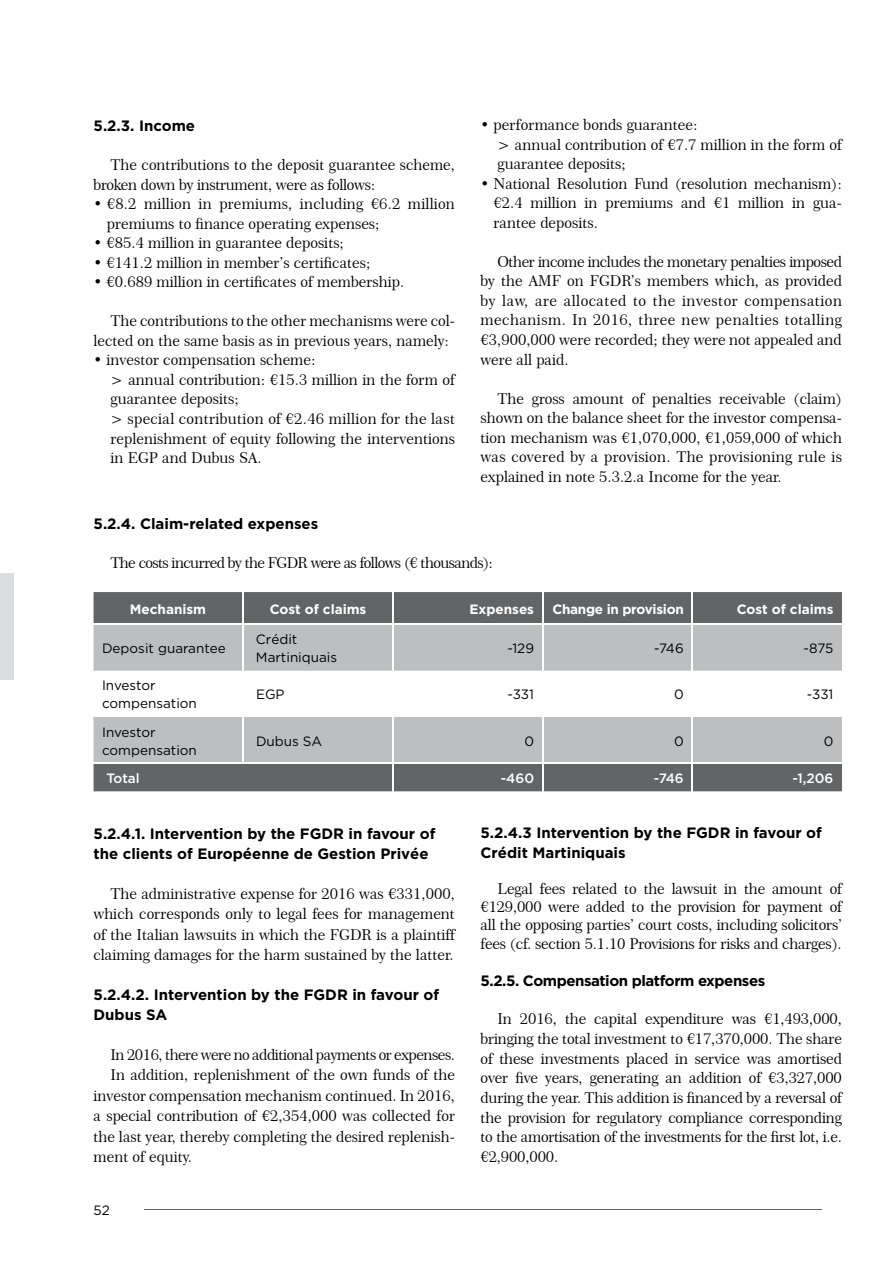
<style>
.page{position:relative;width:893px;height:1263px;background:#fff}
.page>*{position:absolute;margin:0;border:0;box-sizing:border-box;transform-origin:0 0}
.t1{font:15px/19.5px "Century 751 BT Roman No 2 B";color:#000;text-align:justify}
.t2{font:700 15px/20.5px "Gotham HTF";color:#000}
.t3{font:15px "Century 751 BT Roman No 2 B";letter-spacing:-.04em;color:#000}
.t4{font:15px "Century 751 BT Roman No 2 B";letter-spacing:-.03em;color:#000}
.t5{font:700 15px "Gotham HTF";letter-spacing:-.03em;color:#000}
.t6{font:13.5px/18px "Gotham HTF";color:#000}
.t7{font:700 13.5px "Gotham HTF";color:#fff}
.t8{font:500 13.5px "Gotham HTF";color:#fff}
.t9{font:700 13.5px "Gotham HTF";letter-spacing:-.02em;color:#fff}
</style>
<div class="page">
<hr style="left:144px;top:1209px;width:678px;height:1px;background:#636466">
<div style="left:94px;top:592px;width:748px;height:31px;background:#636466"></div>
<svg style="left:94px;top:625px;width:748px;height:137px;fill:#bcbec0"></svg>
<hr style="left:242px;top:625px;width:2px;height:46px;background:#fff">
<hr style="left:392px;top:625px;width:2px;height:46px;background:#fff">
<hr style="left:542px;top:625px;width:1px;height:46px;background:#fff">
<hr style="left:691px;top:625px;width:2px;height:46px;background:#fff">
<hr style="left:242px;top:717px;width:2px;height:45px;background:#fff">
<hr style="left:392px;top:717px;width:2px;height:45px;background:#fff">
<hr style="left:542px;top:717px;width:1px;height:45px;background:#fff">
<hr style="left:691px;top:717px;width:2px;height:45px;background:#fff">
<hr style="left:242px;top:592px;width:2px;height:32px;background:#fff">
<hr style="left:242px;top:671px;width:2px;height:46px;background:#fff">
<hr style="left:392px;top:592px;width:2px;height:32px;background:#fff">
<hr style="left:542px;top:592px;width:1px;height:32px;background:#fff">
<hr style="left:691px;top:592px;width:2px;height:32px;background:#fff">
<hr style="left:392px;top:671px;width:2px;height:46px;background:#fff">
<hr style="left:542px;top:671px;width:1px;height:46px;background:#fff">
<hr style="left:691px;top:671px;width:2px;height:46px;background:#fff">
<div style="left:94px;top:764px;width:748px;height:27px;background:#636466"></div>
<hr style="left:691px;top:764px;width:2px;height:27px;background:#fff">
<div style="left:0;top:573px;width:14px;height:106px;background:#dcddde"></div>
<p class="t2" style="left:94px;top:115px;width:103px">5.2.3. Income</p>
<p class="t1" style="left:94px;top:155px;width:363px;text-indent:17px">The contributions to the deposit guarantee scheme, broken down by instrument, were as follows:</p>
<p class="t1" style="left:107px;top:194px;width:350px;text-indent:-13px">• €8.2 million in premiums, including €6.2 million premiums to finance operating expenses;</p>
<p class="t1" style="left:94px;top:233px;width:252px">• €85.4 million in guarantee deposits;</p>
<p class="t1" style="left:94px;top:253px;width:279px">• €141.2 million in member’s certificates;</p>
<p class="t1" style="left:94px;top:272px;width:312px">• €0.689 million in certificates of membership.</p>
<p class="t1" style="left:94px;top:311px;width:363px;text-indent:17px">The contributions to the other mechanisms were col&shy;lected on the same basis as in previous years, namely:</p>
<p class="t1" style="left:111px;top:350px;width:346px;text-align:left;text-indent:-17px">• investor compensation scheme:<br>&gt; annual contribution: €15.3 million in the form of guarantee deposits;<br>&gt; special contribution of €2.46 million for the last replenishment of equity following the interventions in EGP and Dubus SA.</p>
<p class="t1" style="left:497px;top:115px;width:346px;text-align:left;text-indent:-17px">• performance bonds guarantee:<br>&gt; annual contribution of €7.7 million in the form of guarantee deposits;</p>
<p class="t1" style="left:493px;top:174px;width:350px;text-indent:-13px">• National Resolution Fund (resolution mechanism): €2.4 million in premiums and €1 million in gua&shy;rantee deposits.</p>
<p class="t1" style="left:480px;top:252px;width:363px;text-indent:17px">Other income includes the monetary penalties imposed by the AMF on FGDR’s members which, as provided by law, are allocated to the investor compensation mechanism. In 2016, three new penalties totalling €3,900,000 were recorded; they were not appealed and were all paid.</p>
<p class="t1" style="left:480px;top:388px;width:363px;text-indent:17px">The gross amount of penalties receivable (claim) shown on the balance sheet for the investor compensa&shy;tion mechanism was €1,070,000, €1,059,000 of which was covered by a provision. The provisioning rule is explained in note 5.3.2.a Income for the year.</p>
<p class="t2" style="left:94px;top:513px;width:226px">5.2.4. Claim-related expenses</p>
<p class="t3" style="left:111px;top:553px;width:384px">The costs incurred by the FGDR were as follows (€ thousands):</p>
<p class="t7" style="left:130px;top:601px;width:78px">Mechanism</p>
<p class="t7" style="left:270px;top:601px;width:98px">Cost of claims</p>
<p class="t7" style="left:469px;top:601px;width:66px">Expenses</p>
<p class="t9" style="left:552px;top:601px;width:133px">Change in provision</p>
<p class="t7" style="left:737px;top:601px;width:98px">Cost of claims</p>
<p class="t6" style="left:102px;top:639px;width:125px">Deposit guarantee</p>
<p class="t6" style="left:256px;top:630px;width:83px">Crédit<br>Martiniquais</p>
<p class="t6" style="left:507px;top:639px;width:28px">-129</p>
<p class="t6" style="left:654px;top:639px;width:31px">-746</p>
<p class="t6" style="left:804px;top:639px;width:31px">-875</p>
<p class="t6" style="left:102px;top:676px;width:96px">investor compensation</p>
<p class="t6" style="left:256px;top:685px;width:30px">EGP</p>
<p class="t6" style="left:507px;top:685px;width:28px">-331</p>
<p class="t6" style="left:674px;top:685px;width:11px">0</p>
<p class="t6" style="left:807px;top:685px;width:28px">-331</p>
<p class="t6" style="left:102px;top:723px;width:96px">investor compensation</p>
<p class="t6" style="left:256px;top:732px;width:68px">Dubus sA</p>
<p class="t6" style="left:524px;top:732px;width:11px">0</p>
<p class="t6" style="left:674px;top:732px;width:11px">0</p>
<p class="t6" style="left:824px;top:732px;width:11px">0</p>
<p class="t8" style="left:106px;top:770px;width:35px">Total</p>
<p class="t8" style="left:501px;top:770px;width:35px">-460</p>
<p class="t8" style="left:654px;top:770px;width:32px">-746</p>
<p class="t8" style="left:792px;top:770px;width:42px">-1,206</p>
<p class="t2" style="left:94px;top:823px;width:343px">5.2.4.1. Intervention by the FGDR in favour of the clients of Européenne de Gestion Privée</p>
<p class="t1" style="left:94px;top:883px;width:363px;line-height:20.5px;text-indent:17px">The administrative expense for 2016 was €331,000, which corresponds only to legal fees for management of the Italian lawsuits in which the FGDR is a plaintiff claiming damages for the harm sustained by the latter.</p>
<p class="t2" style="left:94px;top:984px;width:347px">5.2.4.2. Intervention by the FGDR in favour of<br>Dubus SA</p>
<p class="t4" style="left:111px;top:1045px;width:346px">In 2016, there were no additional payments or expenses.</p>
<p class="t1" style="left:111px;top:1065px;width:346px">In addition, replenishment of the own funds of the</p>
<p class="t1" style="left:94px;top:1085px;width:363px">investor compensation mechanism continued. In 2016,</p>
<p class="t1" style="left:94px;top:1106px;width:363px">a special contribution of €2,354,000 was collected for</p>
<p class="t1" style="left:94px;top:1126px;width:363px">the last year, thereby completing the desired replenish-</p>
<p class="t1" style="left:94px;top:1147px;width:100px">ment of equity.</p>
<p class="t6" style="left:94px;top:1201px;width:18px">52</p>
<p class="t2" style="left:480px;top:822px;width:343px;line-height:19.6px">5.2.4.3 Intervention by the FGDR in favour of<br>Crédit Martiniquais</p>
<p class="t1" style="left:480px;top:879px;width:363px;line-height:18.1px;text-indent:17px">Legal fees related to the lawsuit in the amount of €129,000 were added to the provision for payment of all the opposing parties’ court costs, including solicitors’ fees (cf. section 5.1.10 Provisions for risks and charges).</p>
<p class="t5" style="left:480px;top:972px;width:286px">5.2.5. Compensation platform expenses</p>
<p class="t1" style="left:480px;top:1009px;width:363px;text-indent:17px">In 2016, the capital expenditure was €1,493,000, bringing the total investment to €17,370,000. The share of these investments placed in service was amortised over five years, generating an addition of €3,327,000 during the year. This addition is financed by a reversal of the provision for regulatory compliance corresponding to the amortisation of the investments for the first lot, i.e. €2,900,000.</p>
</div>
